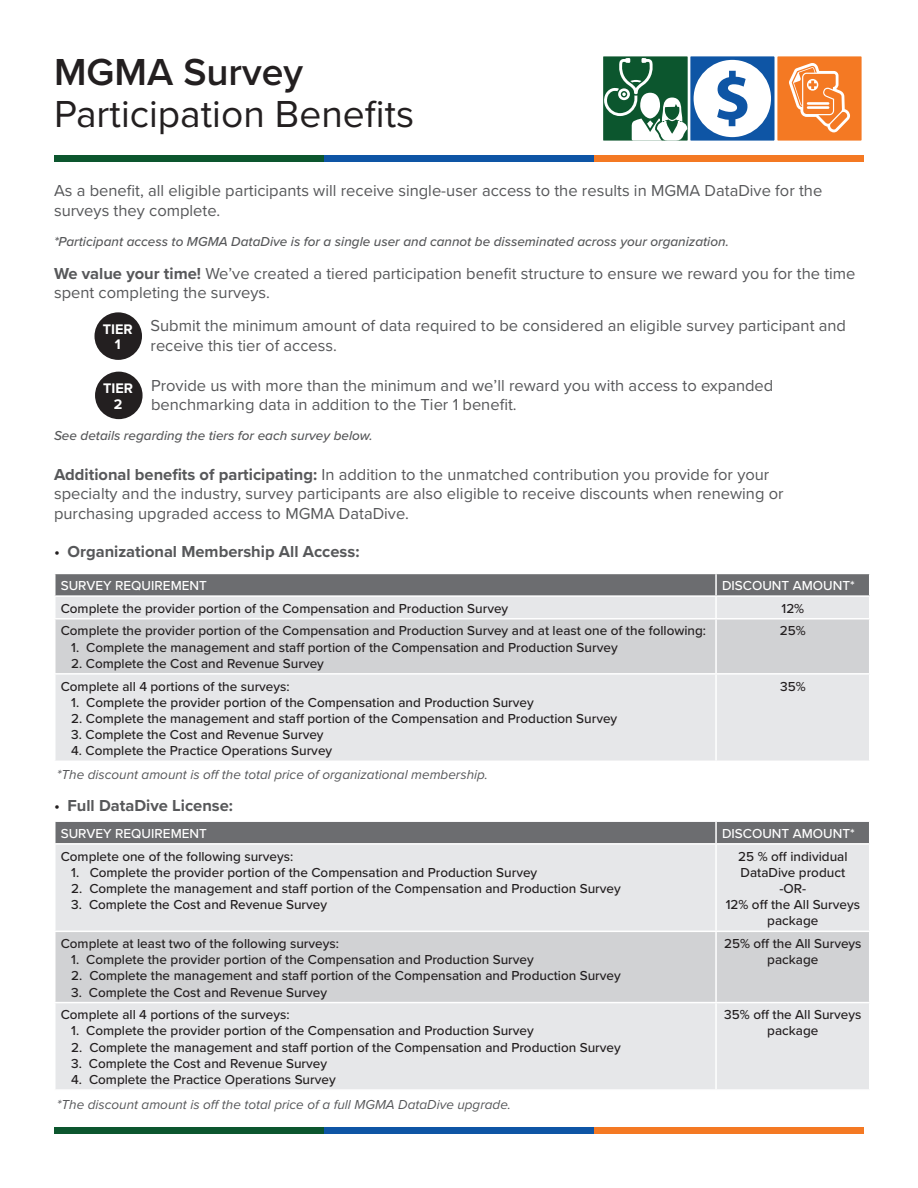
<style>
.page{position:relative;width:918px;height:1188px;background:#fff}
.page>*{position:absolute;margin:0;border:0;box-sizing:border-box;transform-origin:0 0}
.t1{font:39px "Proxima Nova";color:#231f20}
.t2{font:600 39px "Proxima Nova";color:#231f20}
.t3{font:16.5px/19.5px "Proxima Nova";color:#57585a}
.t4{font:700 16.5px "Proxima Nova";color:#57585a}
.t5{font:700 14.4px/15.6px "Proxima Nova";color:#fff;text-align:center}
.t6{font:500 13.5px/16.2px "Proxima Nova";color:#231f20;text-align:center}
.t7{font:italic 500 13.5px "Proxima Nova";color:#57585a}
.t8{font:italic 13.5px "Proxima Nova";color:#57585a}
.t9{font:500 13.5px "Proxima Nova";color:#fff}
.s1{font-weight:700}
.s2{font-weight:400;color:#231f20}
</style>
<div class="page">
<div style="left:94px;top:312px;width:48px;height:48px;background:#231f20;border-radius:50%"></div>
<div style="left:95px;top:372px;width:48px;height:47px;background:#231f20;border-radius:50%"></div>
<div style="left:688px;top:54px;width:89px;height:89px;background:#0e55a5;border:2px solid #fff"></div>
<svg style="left:694px;top:60px;width:77px;height:77px"></svg>
<div style="left:775px;top:54px;width:89px;height:89px;background:#f47923;border:2px solid #fff"></div>
<svg style="left:789px;top:63px;width:61px;height:69px"></svg>
<div style="left:601px;top:54px;width:89px;height:89px;background:#0c562e;border:2px solid #fff"></div>
<svg style="left:604px;top:58px;width:83px;height:83px"></svg>
<div style="left:54px;top:156px;width:270px;height:6px;background:#0c562e"></div>
<div style="left:324px;top:156px;width:270px;height:6px;background:#0e55a5"></div>
<div style="left:594px;top:156px;width:270px;height:6px;background:#f47923"></div>
<div style="left:54px;top:1128px;width:270px;height:6px;background:#0c562e"></div>
<div style="left:324px;top:1128px;width:270px;height:6px;background:#0e55a5"></div>
<div style="left:594px;top:1128px;width:270px;height:6px;background:#f47923"></div>
<div style="left:56px;top:675px;width:813px;height:86px;background:#e6e7e9"></div>
<div style="left:56px;top:620px;width:813px;height:53px;background:#d1d2d4"></div>
<svg style="left:55px;top:574px;width:815px;height:44px;background:#acadaf"></svg>
<hr style="left:715px;top:620px;width:2px;height:53px;background:#fff">
<hr style="left:715px;top:675px;width:2px;height:86px;background:#fff">
<div style="left:56px;top:845px;width:813px;height:244px;background:#e6e7e9"></div>
<div style="left:56px;top:932px;width:813px;height:70px;background:#d1d2d4"></div>
<div style="left:55px;top:821px;width:814px;height:22px;background:#6c6d70"></div>
<hr style="left:715px;top:845px;width:2px;height:86px;background:#fff">
<hr style="left:54px;top:931px;width:662px;height:1px;background:#fff">
<hr style="left:716px;top:931px;width:154px;height:1px;background:#fff">
<hr style="left:715px;top:932px;width:2px;height:70px;background:#fff">
<hr style="left:54px;top:1002px;width:662px;height:1px;background:#fff">
<hr style="left:716px;top:1002px;width:154px;height:1px;background:#fff">
<hr style="left:715px;top:1003px;width:2px;height:86px;background:#fff">
<h1 class="t2" style="left:54px;top:43px;width:251px">MGMA Survey</h1>
<h1 class="t1" style="left:54px;top:85px;width:362px">Participation Benefits</h1>
<p class="t3" style="left:54px;top:180px;width:770px">As a benefit, all eligible participants will receive single-user access to the results in MGMA DataDive for the surveys they complete.</p>
<p class="t7" style="left:54px;top:231px;width:676px">*Participant access to MGMA DataDive is for a single user and cannot be disseminated across your organization.</p>
<p class="t3" style="left:54px;top:263px;width:803px"><span class="s1">We value your time!</span> We’ve created a tiered participation benefit structure to ensure we reward you for the time spent completing the surveys.</p>
<p class="t5" style="left:103px;top:321px;width:31px">TIER<br>1</p>
<p class="t3" style="left:151px;top:315px;width:697px">Submit the minimum amount of data required to be considered an eligible survey participant and receive this tier of access.</p>
<p class="t5" style="left:103px;top:380px;width:31px">TIER<br>2</p>
<p class="t3" style="left:151px;top:375px;width:624px">Provide us with more than the minimum and we’ll reward you with access to expanded benchmarking data in addition to the Tier 1 benefit.</p>
<p class="t7" style="left:54px;top:426px;width:320px">See details regarding the tiers for each survey below.</p>
<p class="t3" style="left:54px;top:464px;width:731px"><span class="s1">Additional benefits of participating:</span> In addition to the unmatched contribution you provide for your specialty and the industry, survey participants are also eligible to receive discounts when renewing or purchasing upgraded access to MGMA DataDive.</p>
<p class="t4" style="left:54px;top:539px;width:307px"><span class="s2">•</span> Organizational Membership All Access:</p>
<p class="t9" style="left:61px;top:576px;width:148px">SURVEY REQUIREMENT</p>
<p class="t9" style="left:722px;top:576px;width:134px">DISCOUNT AMOUNT*</p>
<p class="t6" style="left:61px;top:600px;width:449px">Complete the provider portion of the Compensation and Production Survey</p>
<p class="t6" style="left:781px;top:600px;width:24px">12%</p>
<p class="t6" style="left:61px;top:622px;width:647px">Complete the provider portion of the Compensation and Production Survey and at least one of the following:</p>
<p class="t6" style="left:71px;top:639px;width:548px">1. Complete the management and staff portion of the Compensation and Production Survey</p>
<p class="t6" style="left:71px;top:655px;width:254px">2. Complete the Cost and Revenue Survey</p>
<p class="t6" style="left:780px;top:622px;width:27px">25%</p>
<p class="t6" style="left:61px;top:677px;width:231px">Complete all 4 portions of the surveys:</p>
<p class="t6" style="left:71px;top:694px;width:464px">1. Complete the provider portion of the Compensation and Production Survey</p>
<p class="t6" style="left:71px;top:710px;width:548px">2. Complete the management and staff portion of the Compensation and Production Survey</p>
<p class="t6" style="left:71px;top:726px;width:254px">3. Complete the Cost and Revenue Survey</p>
<p class="t6" style="left:71px;top:742px;width:263px">4. Complete the Practice Operations Survey</p>
<p class="t8" style="left:57px;top:764px;width:432px">*The discount amount is off the total price of organizational membership.</p>
<p class="t4" style="left:54px;top:794px;width:181px"><span class="s2">•</span> Full DataDive License:</p>
<p class="t6" style="left:780px;top:677px;width:27px">35%</p>
<p class="t9" style="left:61px;top:823px;width:148px">SURVEY REQUIREMENT</p>
<p class="t9" style="left:722px;top:823px;width:134px">DISCOUNT AMOUNT*</p>
<p class="t6" style="left:61px;top:847px;width:234px">Complete one of the following surveys:</p>
<p class="t6" style="left:71px;top:864px;width:468px">1. Complete the provider portion of the Compensation and Production Survey</p>
<p class="t6" style="left:71px;top:880px;width:551px">2. Complete the management and staff portion of the Compensation and Production Survey</p>
<p class="t6" style="left:71px;top:896px;width:257px">3. Complete the Cost and Revenue Survey</p>
<p class="t6" style="left:726px;top:847px;width:136px">25 % off individual<br>DataDive product -OR-<br>12% off the All Surveys package</p>
<p class="t6" style="left:61px;top:935px;width:280px">Complete at least two of the following surveys:</p>
<p class="t6" style="left:71px;top:951px;width:464px">1. Complete the provider portion of the Compensation and Production Survey</p>
<p class="t6" style="left:71px;top:967px;width:551px">2. Complete the management and staff portion of the Compensation and Production Survey</p>
<p class="t6" style="left:71px;top:984px;width:257px">3. Complete the Cost and Revenue Survey</p>
<p class="t6" style="left:61px;top:1006px;width:231px">Complete all 4 portions of the surveys:</p>
<p class="t6" style="left:71px;top:1022px;width:464px">1. Complete the provider portion of the Compensation and Production Survey</p>
<p class="t6" style="left:71px;top:1039px;width:551px">2. Complete the management and staff portion of the Compensation and Production Survey</p>
<p class="t6" style="left:71px;top:1055px;width:257px">3. Complete the Cost and Revenue Survey</p>
<p class="t6" style="left:71px;top:1071px;width:266px">4. Complete the Practice Operations Survey</p>
<p class="t8" style="left:57px;top:1094px;width:455px">*The discount amount is off the total price of a full MGMA DataDive upgrade.</p>
<p class="t6" style="left:724px;top:935px;width:139px">25% off the All Surveys package</p>
<p class="t6" style="left:724px;top:1006px;width:139px">35% off the All Surveys package</p>
</div>
